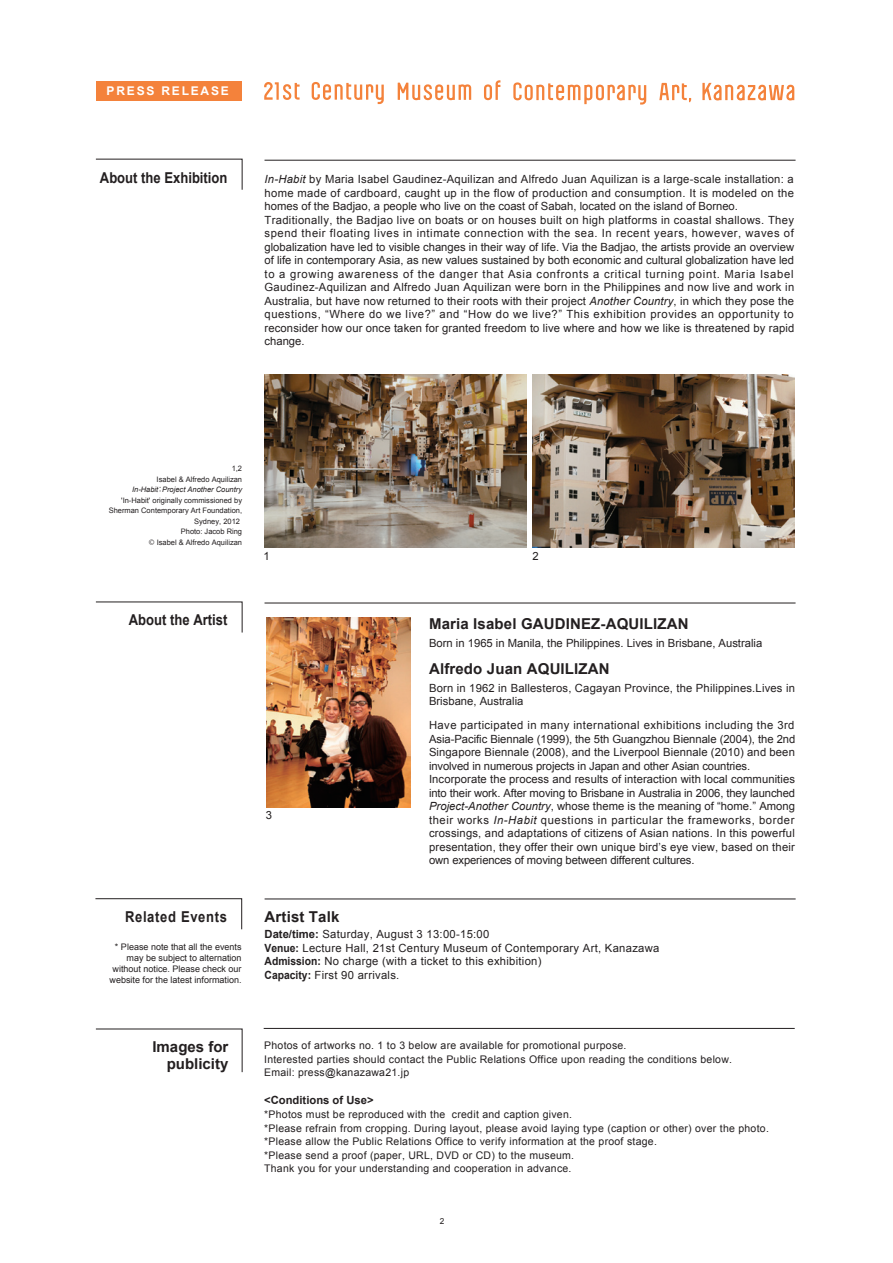
<style>
.page{position:relative;width:893px;height:1263px;background:#fff}
.page>*{position:absolute;margin:0;border:0;box-sizing:border-box;transform-origin:0 0}
.t1{font:700 15px/16.5px "Arial";letter-spacing:.01em;color:#231f20;text-align:right}
.t2{font:700 15px "Arial";letter-spacing:.01em;color:#231f20;scale:.87 1}
.t3{font:700 15px "Arial";letter-spacing:.05em;color:#231f20;scale:.87 1}
.t4{font:700 12px "Arial";letter-spacing:.15em;color:#fff}
.t5{font:11.25px/13.5px "Arial";letter-spacing:.015em;color:#231f20}
.t6{font:700 11.25px "Arial";color:#231f20}
.t7{font:10.5px/13.5px "Arial";letter-spacing:.025em;color:#231f20}
.t8{font:9px/11.2px "Arial";color:#231f20;text-align:right}
.t9{font:8.25px "Arial";color:#231f20}
.t10{font:7.5px/10.5px "Arial";color:#231f20;text-align:right}
.s1{font-style:italic}
.s2{font-family:"Koz Go Pro"}
.s3{font-weight:700}
</style>
<div class="page">
<img style="left:266px;top:617px;width:145px;height:190px">
<img style="left:533px;top:374px;width:261px;height:173px">
<img style="left:265px;top:374px;width:261px;height:173px">
<hr style="left:265px;top:160px;width:531px;height:1px;background:#231f20">
<svg style="left:96px;top:159px;width:146px;height:31px"></svg>
<hr style="left:265px;top:603px;width:531px;height:1px;background:#231f20">
<svg style="left:96px;top:601px;width:146px;height:32px"></svg>
<hr style="left:265px;top:899px;width:531px;height:1px;background:#231f20">
<svg style="left:95px;top:898px;width:147px;height:32px"></svg>
<hr style="left:264px;top:1028px;width:531px;height:1px;background:#231f20">
<svg style="left:96px;top:1028px;width:146px;height:44px"></svg>
<svg style="left:312px;top:82px;width:72px;height:22px"></svg>
<svg style="left:264px;top:82px;width:36px;height:18px"></svg>
<svg style="left:484px;top:80px;width:16px;height:20px"></svg>
<svg style="left:398px;top:83px;width:73px;height:17px"></svg>
<svg style="left:659px;top:83px;width:32px;height:19px"></svg>
<svg style="left:513px;top:82px;width:133px;height:23px"></svg>
<svg style="left:702px;top:83px;width:92px;height:17px"></svg>
<div style="left:96px;top:81px;width:146px;height:19px;background:#f4823b"></div>
<p class="t4" style="left:107px;top:83px;width:124px">PRESS RELEASE</p>
<p class="t2" style="left:100px;top:167px;width:148px">About the Exhibition</p>
<p class="t5" style="left:265px;top:172px;width:531px"><span class="s1">In-Habit</span> by Maria Isabel Gaudinez-Aquilizan and Alfredo Juan Aquilizan is a large-scale installation: a home made of cardboard, caught up in the flow of production and consumption. It is modeled on the homes of the Badjao, a people who live on the coast of Sabah, located on the island of Borneo.<br>Traditionally, the Badjao live on boats or on houses built on high platforms in coastal shallows. They spend their floating lives in intimate connection with the sea. In recent years, however, waves of globalization have led to visible changes in their way of life. Via the Badjao, the artists provide an overview of life in contemporary Asia, as new values sustained by both economic and cultural globalization have led to a growing awareness of the danger that Asia confronts a critical turning point. Maria Isabel Gaudinez-Aquilizan and Alfredo Juan Aquilizan were born in the Philippines and now live and work in Australia, but have now returned to their roots with their project <span class="s1">Another Country</span>, in which they pose the questions, “Where do we live?” and “How do we live?” This exhibition provides an opportunity to reconsider how our once taken for granted freedom to live where and how we like is threatened by rapid change.</p>
<p class="t10" style="left:109px;top:463px;width:135px">1,2<br>Isabel &amp; Alfredo Aquilizan<br><span class="s1">In-Habit</span><span class="s2">：</span><span class="s1">Project Another Country </span>'In-Habit' originally commissioned by<br>Sherman Contemporary Art Foundation,<br>Sydney, 2012<br>Photo: Jacob Ring<br><span class="s2">©</span> Isabel &amp; Alfredo Aquilizan</p>
<p class="t2" style="left:129px;top:610px;width:115px">About the Artist</p>
<p class="t3" style="left:125px;top:907px;width:119px">Related Events</p>
<p class="t8" style="left:110px;top:941px;width:134px">* Please note that all the events may be subject to alternation without notice. Please check our website for the latest information.</p>
<p class="t5" style="left:263px;top:549px;width:8px">1</p>
<p class="t5" style="left:532px;top:550px;width:8px">2</p>
<p class="t5" style="left:266px;top:808px;width:8px">3</p>
<p class="t1" style="left:429px;top:616px;width:261px">Maria Isabel GAUDINEZ-AQUILIZAN</p>
<p class="t5" style="left:429px;top:636px;width:335px">Born in 1965 in Manila, the Philippines. Lives in Brisbane, Australia</p>
<p class="t1" style="left:429px;top:661px;width:182px">Alfredo Juan AQUILIZAN</p>
<p class="t5" style="left:429px;top:681px;width:367px">Born in 1962 in Ballesteros, Cagayan Province, the Philippines.Lives in<br>Brisbane, Australia</p>
<p class="t5" style="left:429px;top:719px;width:368px">Have participated in many international exhibitions including the 3rd Asia-Pacific Biennale (1999), the 5th Guangzhou Biennale (2004), the 2nd Singapore Biennale (2008), and the Liverpool Biennale (2010) and been involved in numerous projects in Japan and other Asian countries.<br>Incorporate the process and results of interaction with local communities into their work. After moving to Brisbane in Australia in 2006, they launched <span class="s1">Project-Another Country</span>, whose theme is the meaning of “home.” Among their works <span class="s1">In-Habit</span> questions in particular the frameworks, border crossings, and adaptations of citizens of Asian nations. In this powerful presentation, they offer their own unique bird’s eye view, based on their own experiences of moving between different cultures.</p>
<p class="t1" style="left:265px;top:909px;width:76px">Artist Talk</p>
<p class="t5" style="left:265px;top:928px;width:396px"><span class="s3">Date/time:</span> Saturday, August 3 13:00-15:00<br><span class="s3">Venue:</span> Lecture Hall, 21st Century Museum of Contemporary Art, Kanazawa <span class="s3">Admission:</span> No charge (with a ticket to this exhibition)<br><span class="s3">Capacity:</span> First 90 arrivals.</p>
<p class="t1" style="left:152px;top:1039px;width:77px">Images for publicity</p>
<p class="t7" style="left:264px;top:1039px;width:469px">Photos of artworks no. 1 to 3 below are available for promotional purpose.<br>Interested parties should contact the Public Relations Office upon reading the conditions below.<br>Email: press@kanazawa21.jp</p>
<p class="t6" style="left:264px;top:1092px;width:111px">&lt;Conditions of Use&gt;</p>
<p class="t7" style="left:264px;top:1108px;width:506px">*Photos must be reproduced with the credit and caption given.<br>*Please refrain from cropping. During layout, please avoid laying type (caption or other) over the photo. *Please allow the Public Relations Office to verify information at the proof stage.<br>*Please send a proof (paper, URL, DVD or CD) to the museum.<br>Thank you for your understanding and cooperation in advance.</p>
<p class="t9" style="left:440px;top:1216px;width:6px">2</p>
</div>
